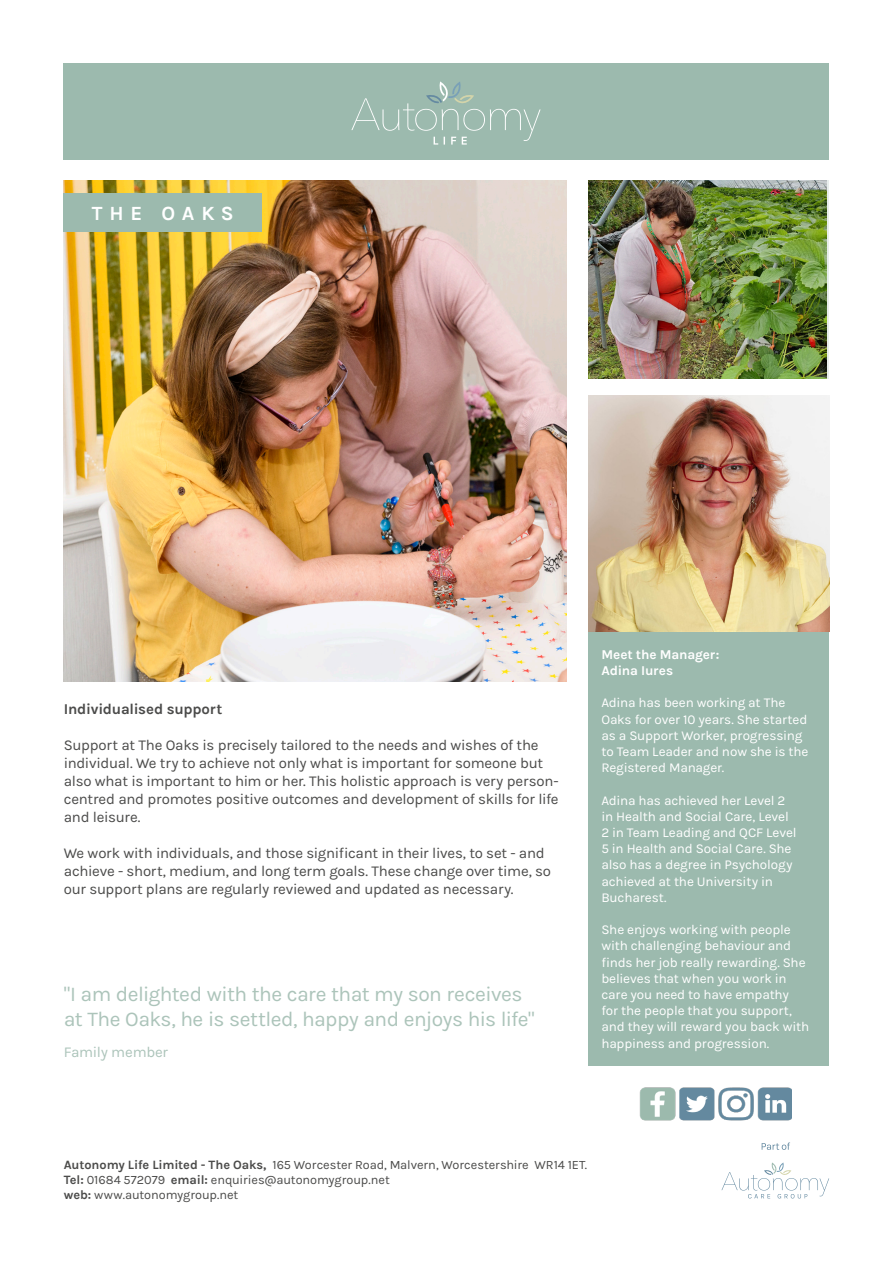
<style>
.page{position:relative;width:893px;height:1263px;background:#fff}
.page>*{position:absolute;margin:0;border:0;box-sizing:border-box;transform-origin:0 0}
.t1{font:21px/25.2px "Karla";letter-spacing:-.025em;color:#acc4ba}
.t2{font:700 20.25px "Karla";letter-spacing:.33em;color:#fff}
.t3{font:15px/18px "Karla";letter-spacing:-.015em;color:#4b4b4a}
.t4{font:700 15px "Karla";letter-spacing:-.015em;color:#4b4b4a}
.t5{font:15px "Karla";letter-spacing:-.02em;color:#acc4ba}
.t6{font:13.5px/16.2px "Karla";letter-spacing:-.01em;color:#fff}
.t7{font:700 13.5px/16.2px "Karla";letter-spacing:-.01em;color:#fff}
.t8{font:12.75px/15px "Karla";letter-spacing:-.005em;color:#4b4b4a}
.s1{font-weight:700}
</style>
<div class="page">
<div style="left:588px;top:522px;width:241px;height:544px;background:#9cbaae"></div>
<img style="left:64px;top:181px;width:503px;height:500px">
<img style="left:588px;top:181px;width:238px;height:198px">
<img style="left:588px;top:395px;width:241px;height:236px">
<div style="left:64px;top:64px;width:765px;height:96px;background:#9cbaae"></div>
<svg style="left:351px;top:81px;width:190px;height:64px"></svg>
<svg style="left:721px;top:1162px;width:108px;height:36px"></svg>
<div style="left:64px;top:193px;width:198px;height:39px;background:#9cbaae"></div>
<img style="left:639px;top:1087px;width:153px;height:63px">
<p class="t2" style="left:92px;top:202px;width:144px">THE OAKS</p>
<p class="t4" style="left:64px;top:701px;width:160px">Individualised support</p>
<p class="t3" style="left:64px;top:737px;width:496px">Support at The Oaks is precisely tailored to the needs and wishes of the individual. We try to achieve not only what is important for someone but also what is important to him or her. This holistic approach is very person&shy;centred and promotes positive outcomes and development of skills for life and leisure.</p>
<p class="t3" style="left:64px;top:845px;width:489px">We work with individuals, and those significant in their lives, to set - and achieve - short, medium, and long term goals. These change over time, so our support plans are regularly reviewed and updated as necessary.</p>
<p class="t1" style="left:64px;top:981px;width:472px">"I am delighted with the care that my son receives at The Oaks, he is settled, happy and enjoys his life"</p>
<p class="t5" style="left:64px;top:1043px;width:106px">Family member</p>
<p class="t7" style="left:601px;top:646px;width:119px">Meet the Manager:<br>Adina Iures</p>
<p class="t6" style="left:601px;top:695px;width:209px">Adina has been working at The<br>Oaks for over 10 years. She started as a Support Worker, progressing to Team Leader and now she is the<br>Registered Manager.</p>
<p class="t6" style="left:601px;top:792px;width:197px">Adina has achieved her Level 2 in Health and Social Care, Level<br>2 in Team Leading and QCF Level<br>5 in Health and Social Care. She also has a degree in Psychology achieved at the University in<br>Bucharest.</p>
<p class="t6" style="left:601px;top:922px;width:209px">She enjoys working with people with challenging behaviour and finds her job really rewarding. She believes that when you work in care you need to have empathy<br>for the people that you support, and they will reward you back with happiness and progression.</p>
<p class="t8" style="left:64px;top:1158px;width:525px"><span class="s1">Autonomy Life Limited - The Oaks,</span> 165 Worcester Road, Malvern, Worcestershire WR14 1ET.</p>
<p class="t8" style="left:64px;top:1173px;width:328px"><span class="s1">Tel:</span> 01684 572079 <span class="s1">email:</span> enquiries@autonomygroup.net <span class="s1">web:</span> www.autonomygroup.net</p>
</div>
